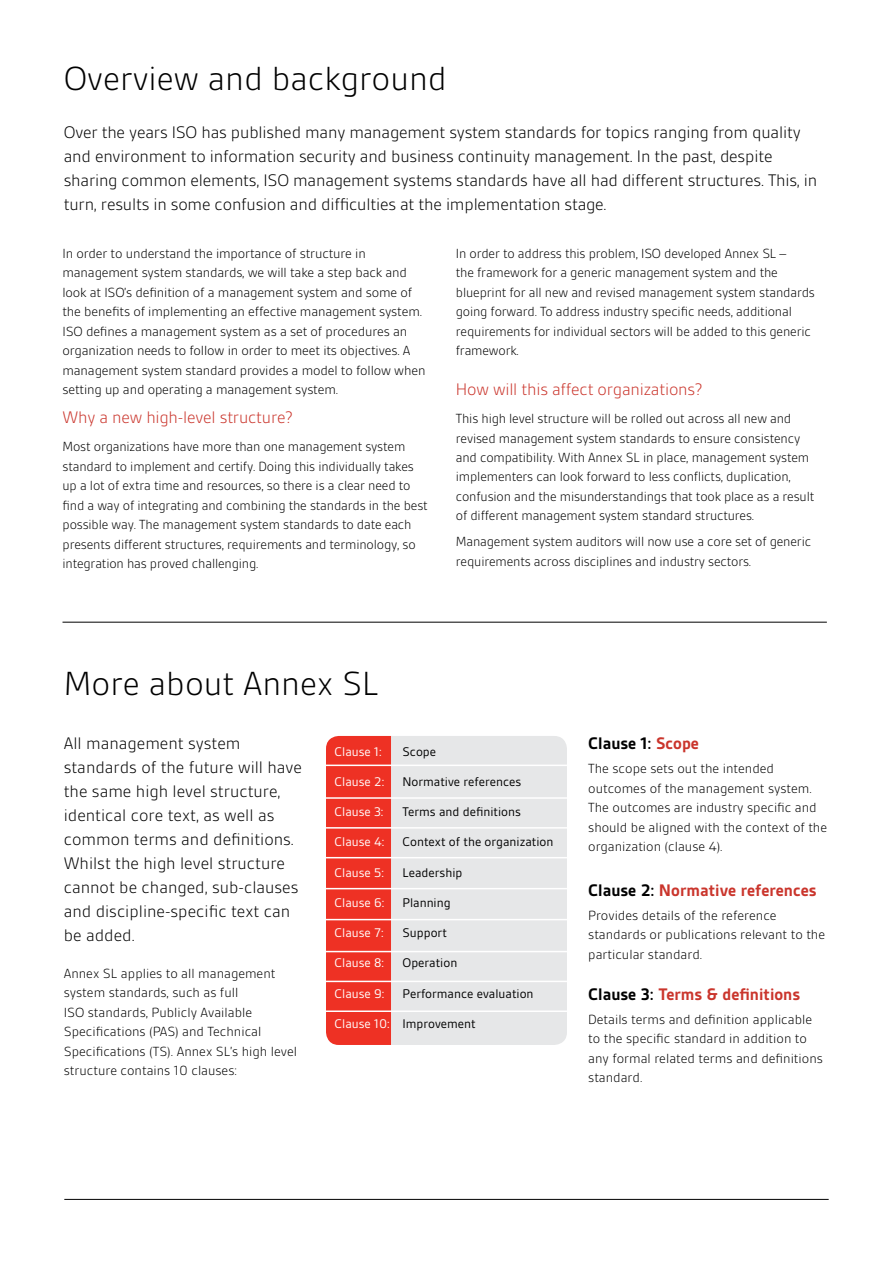
<style>
.page{position:relative;width:893px;height:1263px;background:#fff}
.page>*{position:absolute;margin:0;border:0;box-sizing:border-box;transform-origin:0 0}
.t1{font:300 36px "BSI Gesta";color:#000}
.t2{font:300 18px/24px "BSI Gesta";letter-spacing:-.01em;color:#000}
.t3{font:300 18px "BSI Gesta";letter-spacing:-.01em;color:#ca352c}
.t4{font:700 18px "BSI Gesta";color:#ca352c}
.t5{font:700 18px "BSI Gesta";color:#000}
.t6{font:300 14.25px/19.5px "BSI Gesta";letter-spacing:-.01em;color:#000}
.t7{font:13.5px "BSI Gesta";color:#000}
.t8{font:13.5px "BSI Gesta";color:#fff}
.s1{color:#fff}
.s2{color:#ca352c}
.s3{color:#000}
</style>
<div class="page">
<hr style="left:64px;top:1199px;width:765px;height:1px;background:#000">
<hr style="left:63px;top:622px;width:764px;height:1px;background:#000">
<div style="left:326px;top:736px;width:65px;height:309px;background:#ee3124"></div>
<div style="left:391px;top:736px;width:176px;height:309px;background:#e6e7e8"></div>
<hr style="left:326px;top:764px;width:241px;height:2px;background:#fff">
<hr style="left:326px;top:797px;width:241px;height:2px;background:#fff">
<hr style="left:326px;top:827px;width:241px;height:1px;background:#fff">
<hr style="left:326px;top:857px;width:241px;height:1px;background:#fff">
<hr style="left:326px;top:888px;width:241px;height:1px;background:#fff">
<hr style="left:326px;top:919px;width:241px;height:1px;background:#fff">
<hr style="left:326px;top:951px;width:241px;height:1px;background:#fff">
<hr style="left:326px;top:981px;width:241px;height:1px;background:#fff">
<hr style="left:326px;top:1010px;width:241px;height:2px;background:#fff">
<h1 class="t1" style="left:64px;top:60px;width:384px">Overview and background</h1>
<p class="t2" style="left:64px;top:120px;width:755px">Over the years ISO has published many management system standards for topics ranging from quality and environment to information security and business continuity management. In the past, despite sharing common elements, ISO management systems standards have all had different structures. This, in turn, results in some confusion and difficulties at the implementation stage.</p>
<p class="t6" style="left:63px;top:244px;width:364px">In order to understand the importance of structure in management system standards, we will take a step back and look at ISO’s definition of a management system and some of the benefits of implementing an effective management system.<br>ISO defines a management system as a set of procedures an organization needs to follow in order to meet its objectives. A management system standard provides a model to follow when setting up and operating a management system.</p>
<p class="t3" style="left:63px;top:408px;width:232px">Why a new high-level structure?</p>
<p class="t6" style="left:63px;top:437px;width:367px">Most organizations have more than one management system standard to implement and certify. Doing this individually takes up a lot of extra time and resources, so there is a clear need to find a way of integrating and combining the standards in the best possible way. The management system standards to date each presents different structures, requirements and terminology, so integration has proved challenging.</p>
<p class="t6" style="left:456px;top:244px;width:361px">In order to address this problem, ISO developed Annex SL –<br>the framework for a generic management system and the blueprint for all new and revised management system standards going forward. To address industry specific needs, additional requirements for individual sectors will be added to this generic framework.</p>
<p class="t3" style="left:456px;top:380px;width:248px">How will this affect organizations?</p>
<p class="t6" style="left:456px;top:409px;width:360px">This high level structure will be rolled out across all new and revised management system standards to ensure consistency and compatibility. With Annex SL in place, management system implementers can look forward to less conflicts, duplication, confusion and the misunderstandings that took place as a result of different management system standard structures.</p>
<p class="t6" style="left:456px;top:532px;width:357px">Management system auditors will now use a core set of generic requirements across disciplines and industry sectors.</p>
<h1 class="t1" style="left:64px;top:665px;width:316px">More about Annex SL</h1>
<p class="t2" style="left:64px;top:732px;width:240px">All management system standards of the future will have the same high level structure, identical core text, as well as common terms and definitions.<br>Whilst the high level structure cannot be changed, sub-clauses and discipline-specific text can be added.</p>
<p class="t6" style="left:64px;top:964px;width:235px">Annex SL applies to all management system standards, such as full<br>ISO standards, Publicly Available Specifications (PAS) and Technical Specifications (TS). Annex SL’s high level structure contains 10 clauses:</p>
<p class="t8" style="left:334px;top:744px;width:49px">Clause 1:</p>
<p class="t7" style="left:402px;top:744px;width:35px">Scope</p>
<p class="t8" style="left:334px;top:775px;width:51px">Clause 2:</p>
<p class="t7" style="left:402px;top:775px;width:120px">Normative references</p>
<p class="t8" style="left:334px;top:805px;width:51px">Clause 3:</p>
<p class="t7" style="left:402px;top:805px;width:120px">Terms and definitions</p>
<p class="t8" style="left:334px;top:835px;width:51px">Clause 4:</p>
<p class="t7" style="left:402px;top:835px;width:152px">Context of the organization</p>
<p class="t8" style="left:334px;top:865px;width:51px">Clause 5:</p>
<p class="t7" style="left:402px;top:865px;width:61px">Leadership</p>
<p class="t8" style="left:334px;top:896px;width:51px">Clause 6:</p>
<p class="t7" style="left:402px;top:896px;width:50px">Planning</p>
<p class="t8" style="left:334px;top:926px;width:51px">Clause 7:</p>
<p class="t7" style="left:402px;top:926px;width:46px">Support</p>
<p class="t8" style="left:334px;top:956px;width:51px">Clause 8:</p>
<p class="t7" style="left:402px;top:956px;width:56px">Operation</p>
<p class="t8" style="left:334px;top:986px;width:51px">Clause 9:</p>
<p class="t7" style="left:402px;top:986px;width:133px">Performance evaluation</p>
<p class="t7" style="left:334px;top:1017px;width:143px"><span class="s1">Clause 10:</span> Improvement</p>
<p class="t5" style="left:588px;top:734px;width:112px">Clause 1: <span class="s2">Scope</span></p>
<p class="t6" style="left:588px;top:759px;width:240px">The scope sets out the intended outcomes of the management system.<br>The outcomes are industry specific and should be aligned with the context of the organization (clause 4).</p>
<p class="t4" style="left:588px;top:881px;width:230px"><span class="s3">Clause 2:</span> Normative references</p>
<p class="t6" style="left:588px;top:906px;width:238px">Provides details of the reference standards or publications relevant to the particular standard.</p>
<p class="t4" style="left:588px;top:985px;width:213px"><span class="s3">Clause 3:</span> Terms &amp; definitions</p>
<p class="t6" style="left:588px;top:1009px;width:236px">Details terms and definition applicable to the specific standard in addition to any formal related terms and definitions standard.</p>
</div>
